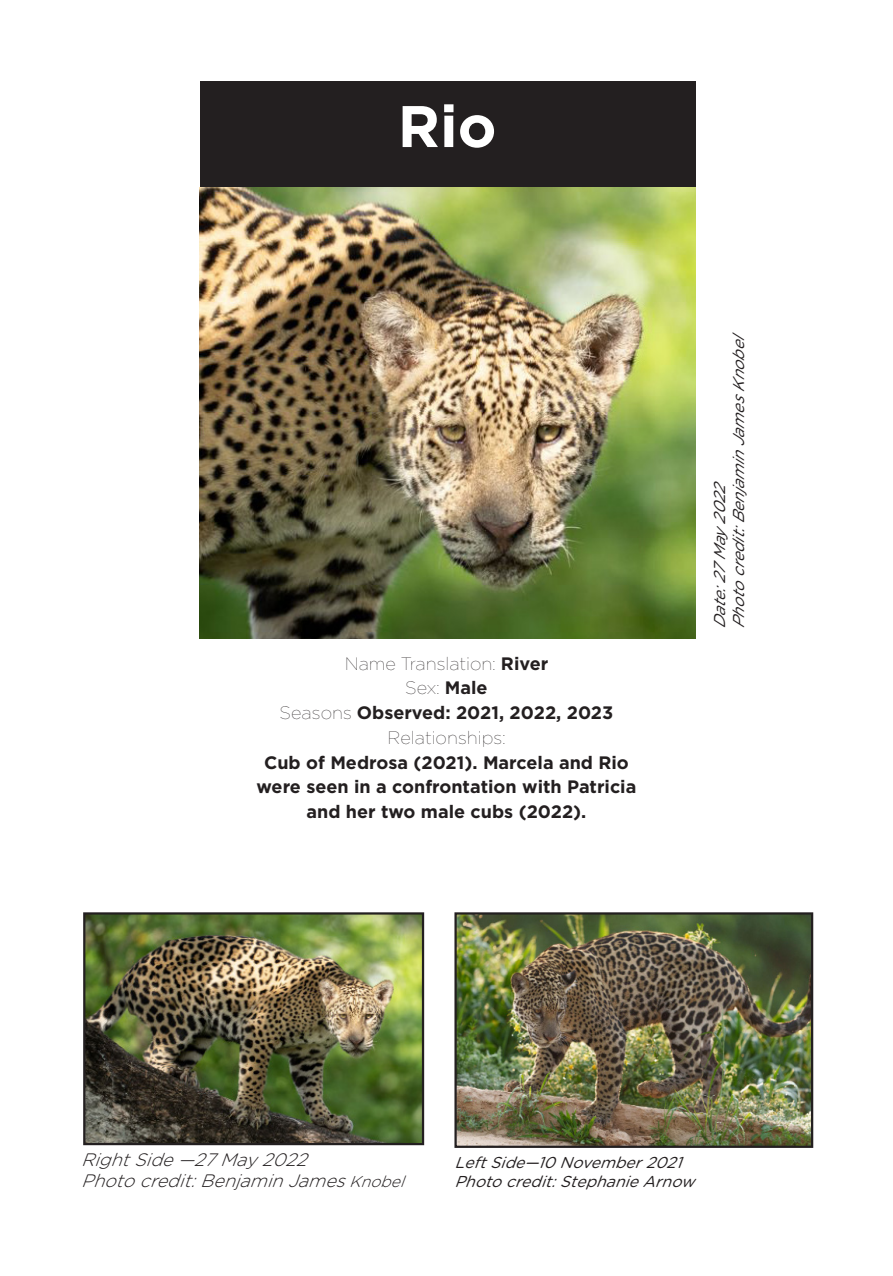
<style>
.page{position:relative;width:893px;height:1276px;background:#fff}
.page>*{position:absolute;margin:0;border:0;box-sizing:border-box;transform-origin:0 0}
.t1{font:700 58.5px "Gotham";color:#fff}
.t2{font:700 18px/24.8px "Gotham";color:#231f20;text-align:center}
.t3{font:italic 300 18px "Gotham Rounded";color:#231f20}
.t4{font:100 18px "Gotham";color:#231f20}
.t5{font:italic 15.75px "Gotham Rounded";color:#231f20}
.t6{font:italic 15.75px "Gotham Rounded";color:#231f20}
.s1{font-weight:700}
.s2{font-weight:100}
.s3{font-size:15.75px}
</style>
<div class="page">
<div style="left:200px;top:81px;width:496px;height:110px;background:#231f20"></div>
<img style="left:86px;top:915px;width:335px;height:227px">
<div style="left:83px;top:912px;width:341px;height:233px;border:2px solid #231f20"></div>
<img style="left:457px;top:915px;width:353px;height:230px">
<div style="left:454px;top:912px;width:359px;height:236px;border:2px solid #231f20"></div>
<img style="left:200px;top:188px;width:496px;height:450px">
<p class="t1" style="left:398px;top:92px;width:100px">Rio</p>
<p class="t4" style="left:345px;top:653px;width:205px">Name Translation: <span class="s1">River</span></p>
<p class="t4" style="left:405px;top:678px;width:84px">Sex: <span class="s1">Male</span></p>
<p class="t2" style="left:280px;top:700px;width:335px"><span class="s2">Seasons</span> Observed: 2021, 2022, 2023</p>
<p class="t4" style="left:388px;top:728px;width:119px">Relationships:</p>
<p class="t2" style="left:257px;top:749px;width:381px">Cub of Medrosa (2021). Marcela and Rio were seen in a confrontation with Patricia and her two male cubs (2022).</p>
<p class="t6" style="left:728px;top:628px;width:300px;rotate:-90deg">Photocredit:BenjaminJamesKnobel</p>
<p class="t6" style="left:709px;top:628px;width:153px;rotate:-90deg">Date:27May2022</p>
<p class="t3" style="left:81px;top:1147px;width:235px">RightSide—27May2022</p>
<p class="t3" style="left:81px;top:1168px;width:331px">Photocredit:BenjaminJames<span class="s3">Knobel</span></p>
<p class="t5" style="left:454px;top:1151px;width:236px">LeftSide—10November2021</p>
<p class="t5" style="left:454px;top:1170px;width:249px">Photocredit:StephanieArnow</p>
</div>
